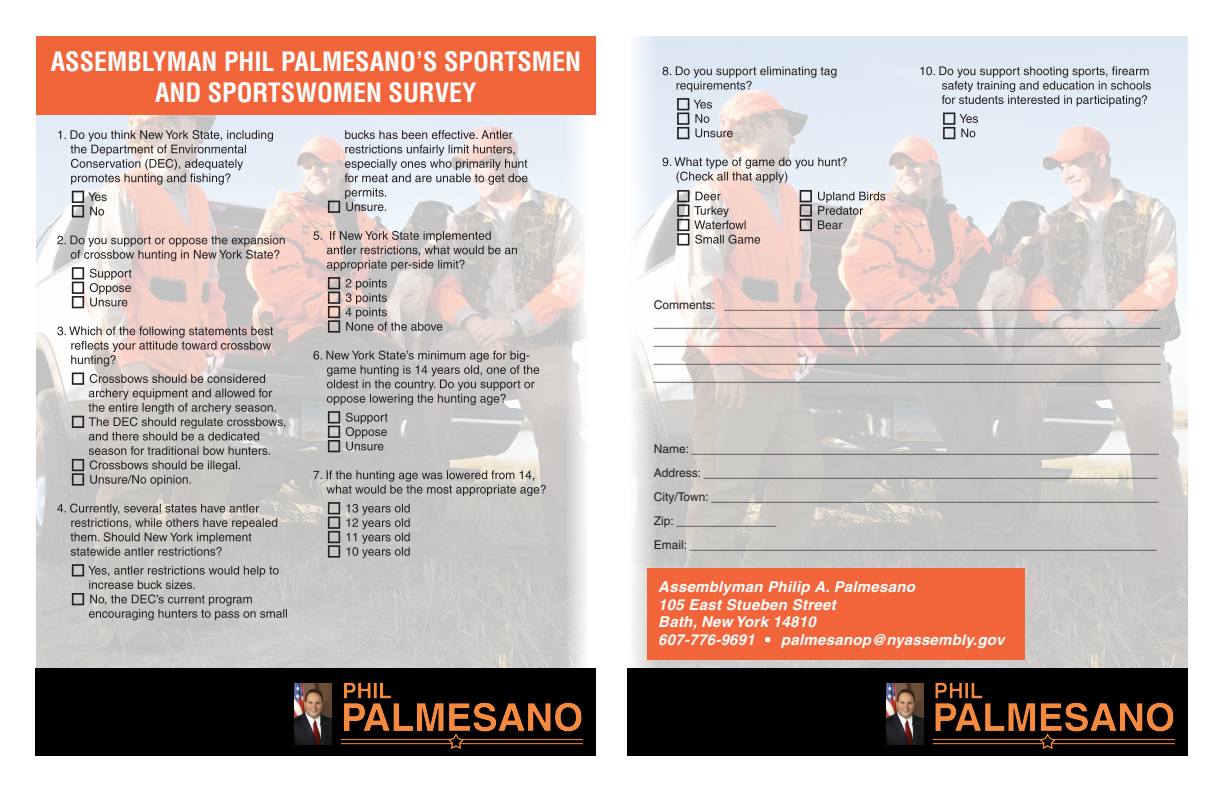
<style>
.page{position:relative;width:1224px;height:792px;background:#fff}
.page>*{position:absolute;margin:0;border:0;box-sizing:border-box;transform-origin:0 0}
.t1{font:700 condensed 26px/31.2px "Helvetica";color:#fff;text-align:center}
.t2{font:italic 700 15px/17.5px "Helvetica";letter-spacing:.02em;color:#fff}
.t3{font:12px/18px "Helvetica";color:#231f20}
.s1{font-weight:300;font-style:normal}
</style>
<div class="page">
<img style="left:36px;top:115px;width:549px;height:553px">
<img style="left:633px;top:36px;width:555px;height:632px">
<div style="left:35px;top:668px;width:561px;height:88px;background:#000"></div>
<div style="left:627px;top:668px;width:561px;height:88px;background:#000"></div>
<img style="left:294px;top:684px;width:38px;height:60px">
<img style="left:886px;top:684px;width:38px;height:60px">
<img style="left:344px;top:683px;width:47px;height:16px">
<img style="left:935px;top:683px;width:48px;height:16px">
<svg style="left:328px;top:502px;width:82px;height:56px;background:#a6a4a4"></svg>
<svg style="left:313px;top:470px;width:233px;height:26px;background:#aeaca9"></svg>
<svg style="left:328px;top:411px;width:60px;height:41px;background:#a4a2a2"></svg>
<svg style="left:313px;top:351px;width:226px;height:54px;background:#afacac"></svg>
<svg style="left:328px;top:277px;width:114px;height:56px;background:#c0b7b5"></svg>
<svg style="left:313px;top:231px;width:204px;height:40px;background:#bbb0ae"></svg>
<svg style="left:328px;top:145px;width:200px;height:68px;background:#cecdd0"></svg>
<svg style="left:345px;top:130px;width:168px;height:9px;background:#b1b0b4"></svg>
<svg style="left:72px;top:564px;width:215px;height:56px;background:#b0afad"></svg>
<svg style="left:57px;top:504px;width:220px;height:52px;background:#afadaa"></svg>
<svg style="left:72px;top:373px;width:213px;height:113px;background:#b2afad"></svg>
<svg style="left:57px;top:326px;width:216px;height:41px;background:#cebebb"></svg>
<svg style="left:72px;top:267px;width:59px;height:41px"></svg>
<svg style="left:57px;top:236px;width:228px;height:25px;background:#c1b3af"></svg>
<svg style="left:72px;top:191px;width:35px;height:26px"></svg>
<svg style="left:58px;top:130px;width:215px;height:55px;background:#c7c8cc"></svg>
<div style="left:36px;top:36px;width:560px;height:79px;background:#f2653b"></div>
<svg style="left:943px;top:113px;width:35px;height:26px"></svg>
<svg style="left:920px;top:66px;width:231px;height:41px;background:#c0c7d1"></svg>
<svg style="left:663px;top:157px;width:184px;height:26px;background:#c9c9cd"></svg>
<svg style="left:677px;top:98px;width:56px;height:41px;background:#c4c6cc"></svg>
<svg style="left:663px;top:66px;width:173px;height:26px;background:#c3cbd6"></svg>
<div style="left:647px;top:569px;width:378px;height:91px;background:#f2653b"></div>
<svg style="left:800px;top:190px;width:85px;height:41px;background:#c1bdbc"></svg>
<svg style="left:677px;top:190px;width:83px;height:56px"></svg>
<h1 class="t1" style="left:51px;top:46px;width:532px">ASSEMBLYMAN PHIL PALMESANO’S SPORTSMEN<br>AND SPORTSWOMEN SURVEY</h1>
<p class="t3" style="left:654px;top:296px;width:509px">Comments: _________________________________________________________________ ____________________________________________________________________________ ____________________________________________________________________________ ____________________________________________________________________________ ____________________________________________________________________________</p>
<p class="t3" style="left:654px;top:437px;width:507px;line-height:24px">Name: ______________________________________________________________________ Address: ____________________________________________________________________ City/Town: ___________________________________________________________________ Zip: _______________<br>Email: ______________________________________________________________________</p>
<p class="t2" style="left:658px;top:578px;width:348px">Assemblyman Philip A. Palmesano<br>105 East Stueben Street<br>Bath, New York 14810<br>607-776-9691 <span class="s1">•</span> palmesanop@nyassembly.gov</p>
</div>
